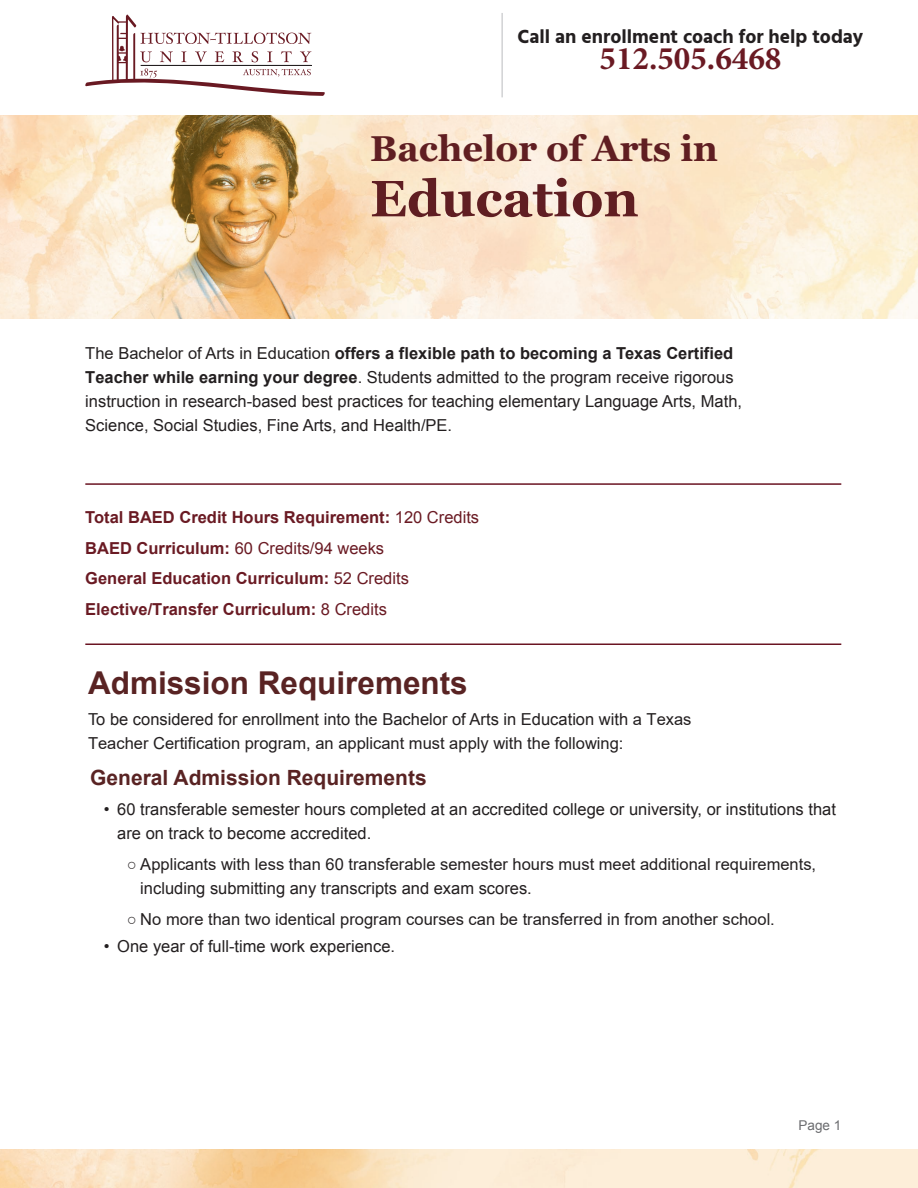
<style>
.page{position:relative;width:918px;height:1188px;background:#fff}
.page>*{position:absolute;margin:0;border:0;box-sizing:border-box;transform-origin:0 0}
.t1{font:700 51px "Georgia";color:#601e22}
.t2{font:700 36px "Georgia";color:#601e22}
.t3{font:700 33px "Minion Pro";color:#6a1a23}
.t4{font:700 31.5px "Arial";color:#592323}
.t5{font:700 21px "Arial";color:#592323}
.t6{font:700 19.5px "Hind Siliguri";color:#231f20}
.t7{font:16.5px/24px "Arial";color:#231f20}
.t8{font:16.5px/24px "Arial";color:#231f20}
.t9{font:700 16.5px/30.8px "Arial";color:#6a1a23}
.t10{font:13.5px "Arial";color:#6c6d70}
.s1{font-style:inherit}
.s2{font-weight:700}
.s3{font-weight:400}
</style>
<div class="page">
<img style="left:0;top:115px;width:918px;height:204px">
<svg style="left:85px;top:15px;width:240px;height:81px"></svg>
<hr style="left:501px;top:13px;width:2px;height:84px;background:#d1d2d4">
<img style="left:0;top:1150px;width:918px;height:38px">
<hr style="left:85px;top:644px;width:756px;height:1px;background:#6a1422">
<hr style="left:85px;top:483px;width:756px;height:2px;background:#6a1422">
<p class="t6" style="left:518px;top:21px;width:347px">Call an enrollment coach for help today</p>
<p class="t3" style="left:600px;top:35px;width:183px">512.505.6468</p>
<p class="t2" style="left:370px;top:126px;width:349px">Bachelor of Arts in</p>
<p class="t1" style="left:370px;top:166px;width:270px">Education</p>
<p class="t7" style="left:85px;top:341px;width:658px"><span class="s1">The Bachelor of Arts in Education</span> <span class="s2">offers a flexible path to becoming a Texas</span> <span class="s2">Certified T</span><span class="s2">eacher while earning your degree</span>. Students admitted to the program receive rigorous instruction in research-based best practices for teaching elementary Language Arts, Math, Science, Social Studies, Fine Arts, and Health/PE.</p>
<p class="t9" style="left:85px;top:502px;width:395px">Total BAED Credit Hours Requirement: <span class="s3">120 Credits </span>BAED Curriculum: <span class="s3">60 Credits/94 weeks<br></span>General Education Curriculum: <span class="s3">52</span> <span class="s3">Credits </span>Elective/Transfer Curriculum: <span class="s3">8</span> <span class="s3">Credits</span></p>
<p class="t4" style="left:88px;top:662px;width:381px">Admission Requirements</p>
<p class="t8" style="left:88px;top:707px;width:605px"><span class="s1">To be considered for enrollment into the Bachelor of Arts in Education with</span> a Texas<br>Teacher Certification program, an applicant must apply with the following:</p>
<p class="t5" style="left:90px;top:764px;width:338px">General Admission Requirements</p>
<p class="t7" style="left:117px;top:798px;width:720px;text-indent:-14px">• 60 transferable semester hours completed at an accredited college or university, or institutions that are on track to become accredited.</p>
<p class="t8" style="left:140px;top:852px;width:677px;text-indent:-14px">○ Applicants with less than 60 transferable semester hours must meet additional requirements, <span class="s1">including submitting any transcripts and exam scores.</span></p>
<p class="t8" style="left:127px;top:907px;width:650px">○ No more than two identical program courses can be transferred in from another school.</p>
<p class="t7" style="left:104px;top:934px;width:293px">• One year of full-time work experience.</p>
<p class="t10" style="left:799px;top:1117px;width:44px">Page 1</p>
</div>
